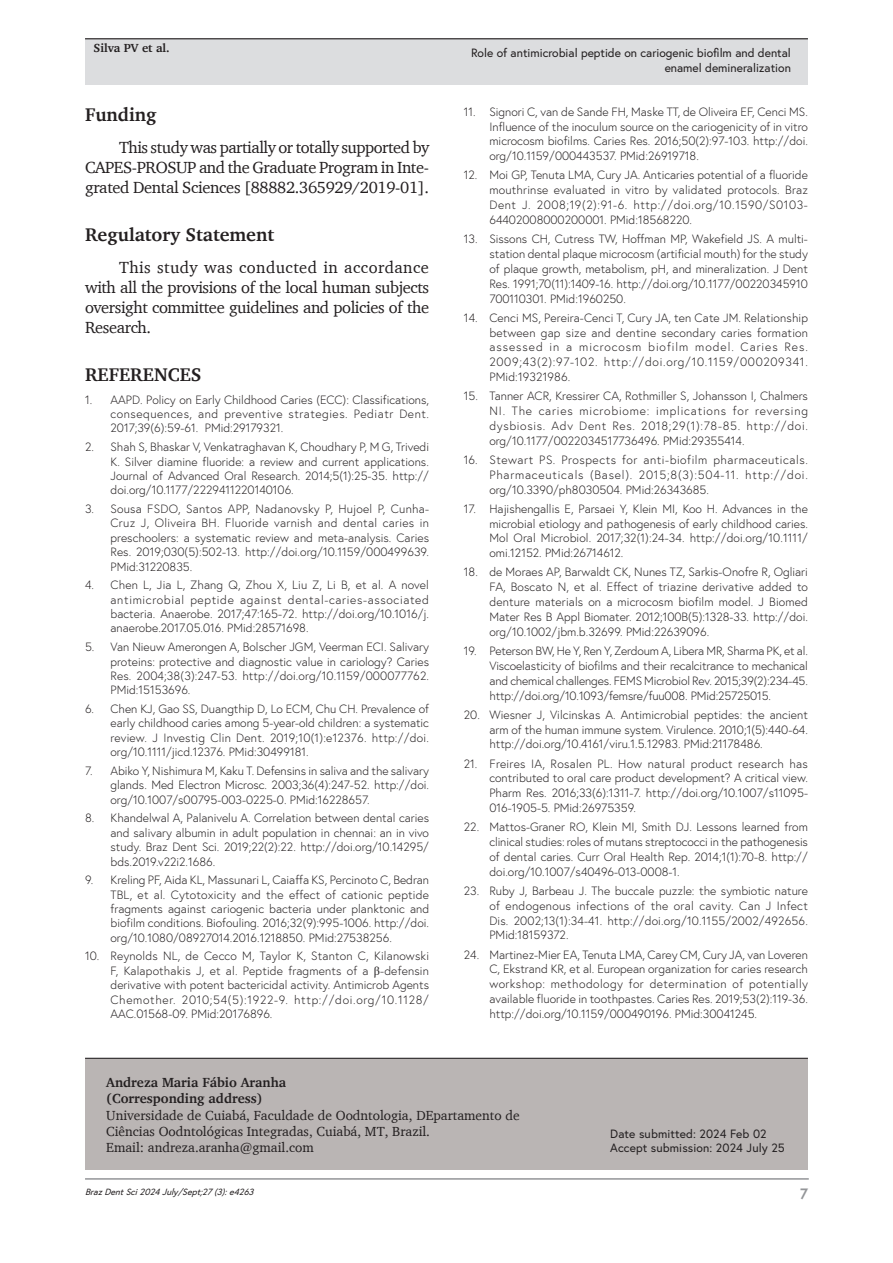
<style>
.page{position:relative;width:893px;height:1263px;background:#fff}
.page>*{position:absolute;margin:0;border:0;box-sizing:border-box;transform-origin:0 0}
.fnAuthor-notesOtherT{font:700 18.75px "Charter";color:#231f20}
.ReferenceHead{font:700 18.75px "Charter";color:#231f20}
.fnSupported-byTitle{font:700 18.75px "Charter";color:#231f20}
.fnAuthor-notesOther{font:16.5px/19.8px "Charter";letter-spacing:-.025em;color:#231f20;text-align:justify}
.fnFinancial-disclosu{font:16.5px/19.8px "Charter";letter-spacing:-.02em;color:#231f20;text-align:justify}
.t1{font:700 15px "Europa";color:#939598}
.Correspondence{font:13.5px/16.2px "Charter";color:#231f20}
.Reference{font:300 12px/14.9px "Europa";color:#231f20;text-align:justify}
.History{font:12px/14.4px "Europa";color:#231f20;text-align:right}
.t2{font:700 12px "Charter";color:#231f20}
.t3{font:italic 9px "Europa";color:#231f20}
.s1{font-family:"Times New Roman";font-weight:400}
.s2{font-weight:700}
</style>
<div class="page">
<hr style="left:85px;top:1178px;width:724px;height:2px;background:#939598">
<div style="left:85px;top:39px;width:723px;height:46px;background:#dcdddf"></div>
<hr style="left:85px;top:38px;width:723px;height:1px;background:#231f20">
<hr style="left:85px;top:1058px;width:723px;height:1px;background:#231f20">
<div style="left:623px;top:1059px;width:185px;height:110px;background:#bab5b4"></div>
<div style="left:85px;top:1059px;width:538px;height:110px;background:#bab5b4"></div>
<p class="t2" style="left:94px;top:41px;width:78px">Silva PV et al.</p>
<p class="fnSupported-byTitle" style="left:85px;top:103px;width:73px">Funding</p>
<p class="fnFinancial-disclosu" style="left:85px;top:137px;width:346px;text-indent:34px">This study was partially or totally supported by CAPES-PROSUP and the Graduate Program in Inte&shy;grated Dental Sciences [88882.365929/2019-01].</p>
<p class="fnAuthor-notesOtherT" style="left:85px;top:223px;width:191px">Regulatory Statement</p>
<p class="fnAuthor-notesOther" style="left:85px;top:257px;width:346px;text-indent:34px">This study was conducted in accordance with all the provisions of the local human subjects oversight committee guidelines and policies of the Research.</p>
<p class="ReferenceHead" style="left:85px;top:363px;width:118px">REFERENCES</p>
<p class="Reference" style="left:111px;top:392px;width:320px;line-height:14.4px;text-indent:-26px">1. AAPD. Policy on Early Childhood Caries (ECC): Classifications, consequences, and preventive strategies. Pediatr Dent.<br>2017;39(6):59-61. PMid:29179321.</p>
<p class="Reference" style="left:111px;top:440px;width:320px;line-height:14.4px;text-indent:-26px">2. Shah S, Bhaskar V, Venkatraghavan K, Choudhary P, M G, Trivedi K. Silver diamine fluoride: a review and current applications.<br>Journal of Advanced Oral Research. 2014;5(1):25-35. http:// doi.org/10.1177/2229411220140106.</p>
<p class="Reference" style="left:111px;top:501px;width:320px;line-height:14.4px;text-indent:-26px">3. Sousa FSDO, Santos APP, Nadanovsky P, Hujoel P, Cunha-Cruz J, Oliveira BH. Fluoride varnish and dental caries in preschoolers: a systematic review and meta-analysis. Caries Res. 2019;030(5):502-13. http://doi.org/10.1159/000499639.<br>PMid:31220835.</p>
<p class="Reference" style="left:111px;top:578px;width:320px;line-height:14.4px;text-indent:-26px">4. Chen L, Jia L, Zhang Q, Zhou X, Liu Z, Li B, et al. A novel antimicrobial peptide against dental-caries-associated bacteria. Anaerobe. 2017;47:165-72. http://doi.org/10.1016/j. anaerobe.2017.05.016. PMid:28571698.</p>
<p class="Reference" style="left:111px;top:639px;width:320px;line-height:14.4px;text-indent:-26px">5. Van Nieuw Amerongen A, Bolscher JGM, Veerman ECI. Salivary proteins: protective and diagnostic value in cariology? Caries Res. 2004;38(3):247-53. http://doi.org/10.1159/000077762.<br>PMid:15153696.</p>
<p class="Reference" style="left:111px;top:701px;width:320px;line-height:14.4px;text-indent:-26px">6. Chen KJ, Gao SS, Duangthip D, Lo ECM, Chu CH. Prevalence of early childhood caries among 5-year-old children: a systematic review. J Investig Clin Dent. 2019;10(1):e12376. http://doi. org/10.1111/jicd.12376. PMid:30499181.</p>
<p class="Reference" style="left:111px;top:763px;width:320px;line-height:14.4px;text-indent:-26px">7. Abiko Y, Nishimura M, Kaku T. Defensins in saliva and the salivary glands. Med Electron Microsc. 2003;36(4):247-52. http://doi. org/10.1007/s00795-003-0225-0. PMid:16228657.</p>
<p class="Reference" style="left:111px;top:811px;width:320px;line-height:14.4px;text-indent:-26px">8. Khandelwal A, Palanivelu A. Correlation between dental caries and salivary albumin in adult population in chennai: an in vivo study. Braz Dent Sci. 2019;22(2):22. http://doi.org/10.14295/ bds.2019.v22i2.1686.</p>
<p class="Reference" style="left:111px;top:872px;width:320px;line-height:14.4px;text-indent:-26px">9. Kreling PF, Aida KL, Massunari L, Caiaffa KS, Percinoto C, Bedran TBL, et al. Cytotoxicity and the effect of cationic peptide fragments against cariogenic bacteria under planktonic and biofilm conditions. Biofouling. 2016;32(9):995-1006. http://doi. org/10.1080/08927014.2016.1218850. PMid:27538256.</p>
<p class="Reference" style="left:111px;top:949px;width:320px;line-height:14.4px;text-indent:-26px">10. Reynolds NL, de Cecco M, Taylor K, Stanton C, Kilanowski F, Kalapothakis J, et al. Peptide fragments of a <span class="s1">β</span>-defensin derivative with potent bactericidal activity. Antimicrob Agents Chemother. 2010;54(5):1922-9. http://doi.org/10.1128/ AAC.01568-09. PMid:20176896.</p>
<p class="History" style="left:471px;top:46px;width:321px">Role of antimicrobial peptide on cariogenic biofilm and dental enamel demineralization</p>
<p class="Reference" style="left:489px;top:104px;width:320px;text-indent:-26px">11. Signori C, van de Sande FH, Maske TT, de Oliveira EF, Cenci MS.<br>Influence of the inoculum source on the cariogenicity of in vitro microcosm biofilms. Caries Res. 2016;50(2):97-103. http://doi. org/10.1159/000443537. PMid:26919718.</p>
<p class="Reference" style="left:489px;top:168px;width:320px;text-indent:-26px">12. Moi GP, Tenuta LMA, Cury JA. Anticaries potential of a fluoride mouthrinse evaluated in vitro by validated protocols. Braz Dent J. 2008;19(2):91-6. http://doi.org/10.1590/S0103- 64402008000200001. PMid:18568220.</p>
<p class="Reference" style="left:489px;top:231px;width:320px;text-indent:-26px">13. Sissons CH, Cutress TW, Hoffman MP, Wakefield JS. A multi&shy;station dental plaque microcosm (artificial mouth) for the study of plaque growth, metabolism, pH, and mineralization. J Dent Res. 1991;70(11):1409-16. http://doi.org/10.1177/00220345910<br>700110301. PMid:1960250.</p>
<p class="Reference" style="left:489px;top:310px;width:320px;text-indent:-26px">14. Cenci MS, Pereira-Cenci T, Cury JA, ten Cate JM. Relationship between gap size and dentine secondary caries formation assessed in a microcosm biofilm model. Caries Res.<br>2009;43(2):97-102. http://doi.org/10.1159/000209341.<br>PMid:19321986.</p>
<p class="Reference" style="left:489px;top:388px;width:320px;text-indent:-26px">15. Tanner ACR, Kressirer CA, Rothmiller S, Johansson I, Chalmers NI. The caries microbiome: implications for reversing dysbiosis. Adv Dent Res. 2018;29(1):78-85. http://doi. org/10.1177/0022034517736496. PMid:29355414.</p>
<p class="Reference" style="left:489px;top:452px;width:320px;text-indent:-26px">16. Stewart PS. Prospects for anti-biofilm pharmaceuticals.<br>Pharmaceuticals (Basel). 2015;8(3):504-11. http://doi. org/10.3390/ph8030504. PMid:26343685.</p>
<p class="Reference" style="left:489px;top:501px;width:320px;text-indent:-26px">17. Hajishengallis E, Parsaei Y, Klein MI, Koo H. Advances in the microbial etiology and pathogenesis of early childhood caries.<br>Mol Oral Microbiol. 2017;32(1):24-34. http://doi.org/10.1111/ omi.12152. PMid:26714612.</p>
<p class="Reference" style="left:489px;top:565px;width:320px;text-indent:-26px">18. de Moraes AP, Barwaldt CK, Nunes TZ, Sarkis-Onofre R, Ogliari FA, Boscato N, et al. Effect of triazine derivative added to denture materials on a microcosm biofilm model. J Biomed Mater Res B Appl Biomater. 2012;100B(5):1328-33. http://doi. org/10.1002/jbm.b.32699. PMid:22639096.</p>
<p class="Reference" style="left:489px;top:643px;width:320px;text-indent:-26px">19. Peterson BW, He Y, Ren Y, Zerdoum A, Libera MR, Sharma PK, et al.<br>Viscoelasticity of biofilms and their recalcitrance to mechanical and chemical challenges. FEMS Microbiol Rev. 2015;39(2):234-45. http://doi.org/10.1093/femsre/fuu008. PMid:25725015.</p>
<p class="Reference" style="left:489px;top:707px;width:320px;text-indent:-26px">20. Wiesner J, Vilcinskas A. Antimicrobial peptides: the ancient arm of the human immune system. Virulence. 2010;1(5):440-64. http://doi.org/10.4161/viru.1.5.12983. PMid:21178486.</p>
<p class="Reference" style="left:489px;top:756px;width:320px;text-indent:-26px">21. Freires IA, Rosalen PL. How natural product research has contributed to oral care product development? A critical view.<br>Pharm Res. 2016;33(6):1311-7. http://doi.org/10.1007/s11095- 016-1905-5. PMid:26975359.</p>
<p class="Reference" style="left:489px;top:819px;width:320px;text-indent:-26px">22. Mattos-Graner RO, Klein MI, Smith DJ. Lessons learned from clinical studies: roles of mutans streptococci in the pathogenesis of dental caries. Curr Oral Health Rep. 2014;1(1):70-8. http:// doi.org/10.1007/s40496-013-0008-1.</p>
<p class="Reference" style="left:489px;top:883px;width:320px;text-indent:-26px">23. Ruby J, Barbeau J. The buccale puzzle: the symbiotic nature of endogenous infections of the oral cavity. Can J Infect Dis. 2002;13(1):34-41. http://doi.org/10.1155/2002/492656.<br>PMid:18159372.</p>
<p class="Reference" style="left:489px;top:947px;width:320px;text-indent:-26px">24. Martinez-Mier EA, Tenuta LMA, Carey CM, Cury JA, van Loveren C, Ekstrand KR, et al. European organization for caries research workshop: methodology for determination of potentially available fluoride in toothpastes. Caries Res. 2019;53(2):119-36. http://doi.org/10.1159/000490196. PMid:30041245.</p>
<p class="Correspondence" style="left:106px;top:1074px;width:415px"><span class="s2">Andreza Maria Fábio Aranha<br>(Corresponding address)<br></span>Universidade de Cuiabá, Faculdade de Oodntologia, DEpartamento de Ciências Oodntológicas Integradas, Cuiabá, MT, Brazil.<br>Email: andreza.aranha@gmail.com</p>
<p class="t3" style="left:85px;top:1185px;width:173px">BrazDentSci2024July/Sept;27(3):e4263</p>
<p class="History" style="left:610px;top:1126px;width:176px;text-align:left">Date submitted: 2024 Feb 02<br>Accept submission: 2024 July 25</p>
<p class="t1" style="left:800px;top:1184px;width:9px">7</p>
</div>
